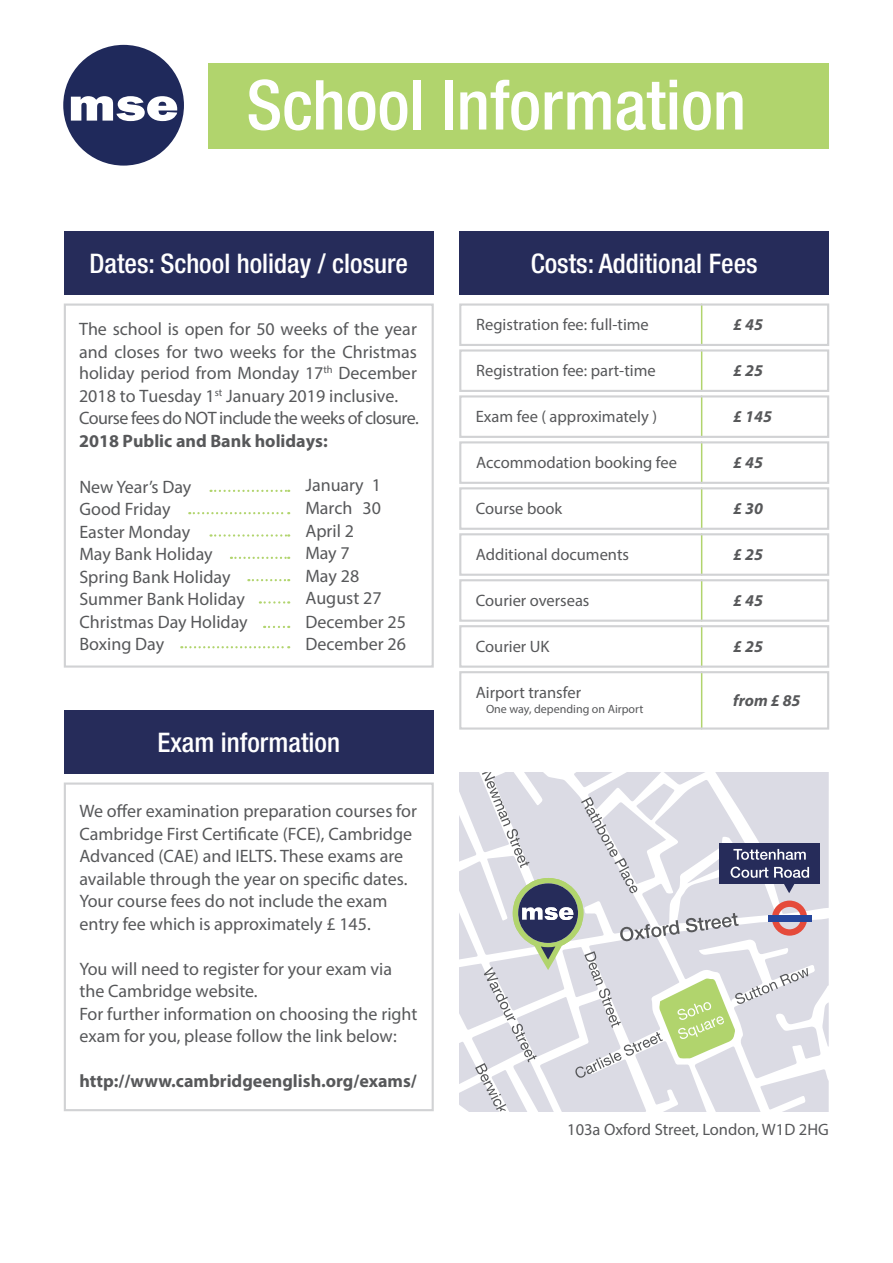
<style>
.page{position:relative;width:893px;height:1263px;background:#fff}
.page>*{position:absolute;margin:0;border:0;box-sizing:border-box;transform-origin:0 0}
.t1{font:500 condensed 69px "Helvetica Neue LT Pro";color:#fff}
.t2{font:800 48.15px "Franklin Gothic";color:#fff;scale:1.16 1}
.txt{font:500 condensed 27px "Helvetica Neue LT Pro";color:#fff}
.txt-2{font:18px/22.5px "Myriad Pro";color:#57585a}
.txt-3{font:700 18px "Myriad Pro";color:#57585a}
.txt-4{font:16.5px "Myriad Pro";color:#57585a}
.txt-5{font:italic 700 16.5px "Myriad Pro";color:#57585a}
.txt-6{font:12px "Myriad Pro";color:#57585a}
.s1{font-weight:700}
</style>
<div class="page">
<hr style="left:701px;top:304px;width:1px;height:41px;background:#b1d46d">
<hr style="left:701px;top:488px;width:1px;height:41px;background:#b1d46d">
<hr style="left:701px;top:396px;width:1px;height:41px;background:#b1d46d">
<hr style="left:701px;top:580px;width:1px;height:41px;background:#b1d46d">
<hr style="left:701px;top:350px;width:1px;height:41px;background:#b1d46d">
<hr style="left:701px;top:534px;width:1px;height:41px;background:#b1d46d">
<hr style="left:701px;top:442px;width:1px;height:41px;background:#b1d46d">
<hr style="left:701px;top:626px;width:1px;height:41px;background:#b1d46d">
<hr style="left:701px;top:672px;width:1px;height:57px;background:#b1d46d">
<div style="left:63px;top:45px;width:121px;height:121px;background:#1f295b;border-radius:50%"></div>
<div style="left:208px;top:63px;width:621px;height:85px;background:#b1d46d"></div>
<div style="left:64px;top:710px;width:370px;height:64px;background:#262c5a"></div>
<div style="left:64px;top:782px;width:370px;height:329px;border:2px solid #d1d2d4"></div>
<div style="left:64px;top:231px;width:370px;height:64px;background:#262c5a"></div>
<div style="left:64px;top:303px;width:370px;height:365px;border:2px solid #d1d2d4"></div>
<svg style="left:211px;top:490px;width:78px;height:2px"></svg>
<svg style="left:189px;top:512px;width:100px;height:2px"></svg>
<svg style="left:211px;top:534px;width:78px;height:3px"></svg>
<svg style="left:231px;top:557px;width:58px;height:2px"></svg>
<svg style="left:248px;top:579px;width:41px;height:2px"></svg>
<svg style="left:260px;top:601px;width:29px;height:3px"></svg>
<svg style="left:181px;top:646px;width:108px;height:2px"></svg>
<svg style="left:264px;top:626px;width:25px;height:2px"></svg>
<div style="left:459px;top:231px;width:370px;height:64px;background:#262c5a"></div>
<div style="left:459px;top:303px;width:370px;height:43px;border:2px solid #d1d2d4"></div>
<div style="left:459px;top:487px;width:370px;height:43px;border:2px solid #d1d2d4"></div>
<div style="left:459px;top:395px;width:370px;height:43px;border:2px solid #d1d2d4"></div>
<div style="left:459px;top:579px;width:370px;height:43px;border:2px solid #d1d2d4"></div>
<div style="left:459px;top:349px;width:370px;height:43px;border:2px solid #d1d2d4"></div>
<div style="left:459px;top:533px;width:370px;height:43px;border:2px solid #d1d2d4"></div>
<div style="left:459px;top:441px;width:370px;height:43px;border:2px solid #d1d2d4"></div>
<div style="left:459px;top:625px;width:370px;height:43px;border:2px solid #d1d2d4"></div>
<div style="left:459px;top:671px;width:370px;height:59px;border:2px solid #d1d2d4"></div>
<svg style="left:459px;top:772px;width:370px;height:339px"></svg>
<p class="t2" style="left:68px;top:73px;width:97px">mse</p>
<p class="t1" style="left:246px;top:64px;width:501px">School Information</p>
<p class="txt" style="left:90px;top:247px;width:320px">Dates: School holiday / closure</p>
<p class="txt-2" style="left:79px;top:318px;width:341px">The school is open for 50 weeks of the year and closes for two weeks for the Christmas holiday period from Monday 17<sup>th</sup> December 2018 to Tuesday 1<sup>st</sup> January 2019 inclusive.<br>Course fees do NOT include the weeks of closure.<br><span class="s1">2018 Public and Bank holidays:</span></p>
<p class="txt-2" style="left:79px;top:475px;width:113px">New Year’s Day</p>
<p class="txt-2" style="left:79px;top:497px;width:93px">Good Friday</p>
<p class="txt-2" style="left:79px;top:520px;width:112px">Easter Monday</p>
<p class="txt-2" style="left:79px;top:542px;width:135px">May Bank Holiday</p>
<p class="txt-2" style="left:79px;top:565px;width:153px">Spring Bank Holiday</p>
<p class="txt-2" style="left:79px;top:587px;width:167px">Summer Bank Holiday</p>
<p class="txt-2" style="left:79px;top:610px;width:170px">Christmas Day Holiday</p>
<p class="txt-2" style="left:79px;top:632px;width:86px">Boxing Day</p>
<p class="txt-2" style="left:305px;top:474px;width:102px">January 1<br>March 30<br>April 2<br>May 7<br>May 28<br>August 27<br>December 25<br>December 26</p>
<p class="txt" style="left:157px;top:726px;width:184px">Exam information</p>
<p class="txt-2" style="left:79px;top:800px;width:339px">We offer examination preparation courses for Cambridge First Certificate (FCE), Cambridge Advanced (CAE) and IELTS. These exams are available through the year on specific dates.<br>Your course fees do not include the exam entry fee which is approximately £ 145.</p>
<p class="txt-2" style="left:79px;top:957px;width:314px">You will need to register for your exam via the Cambridge website.</p>
<p class="txt-2" style="left:79px;top:1002px;width:340px">For further information on choosing the right exam for you, please follow the link below:</p>
<p class="txt-3" style="left:79px;top:1069px;width:339px">http://www.cambridgeenglish.org/exams/</p>
<p class="txt" style="left:531px;top:247px;width:228px">Costs: Additional Fees</p>
<p class="txt-4" style="left:476px;top:315px;width:174px">Registration fee: full-time</p>
<p class="txt-5" style="left:733px;top:314px;width:31px">£ 45</p>
<p class="txt-4" style="left:476px;top:361px;width:181px">Registration fee: part-time</p>
<p class="txt-5" style="left:733px;top:360px;width:31px">£ 25</p>
<p class="txt-4" style="left:476px;top:407px;width:183px">Exam fee ( approximately )</p>
<p class="txt-5" style="left:733px;top:406px;width:40px">£ 145</p>
<p class="txt-4" style="left:476px;top:452px;width:202px">Accommodation booking fee</p>
<p class="txt-5" style="left:733px;top:452px;width:31px">£ 45</p>
<p class="txt-4" style="left:476px;top:498px;width:88px">Course book</p>
<p class="txt-5" style="left:733px;top:498px;width:31px">£ 30</p>
<p class="txt-4" style="left:476px;top:544px;width:155px">Additional documents</p>
<p class="txt-5" style="left:733px;top:544px;width:31px">£ 25</p>
<p class="txt-4" style="left:476px;top:590px;width:115px">Courier overseas</p>
<p class="txt-5" style="left:733px;top:590px;width:31px">£ 45</p>
<p class="txt-4" style="left:476px;top:636px;width:75px">Courier UK</p>
<p class="txt-4" style="left:476px;top:682px;width:107px">Airport transfer</p>
<p class="txt-6" style="left:486px;top:702px;width:159px">One way, depending on Airport</p>
<p class="txt-5" style="left:733px;top:636px;width:31px">£ 25</p>
<p class="txt-5" style="left:733px;top:690px;width:69px">from £ 85</p>
<p class="txt-4" style="left:567px;top:1119px;width:263px">103a Oxford Street, London, W1D 2HG</p>
</div>
